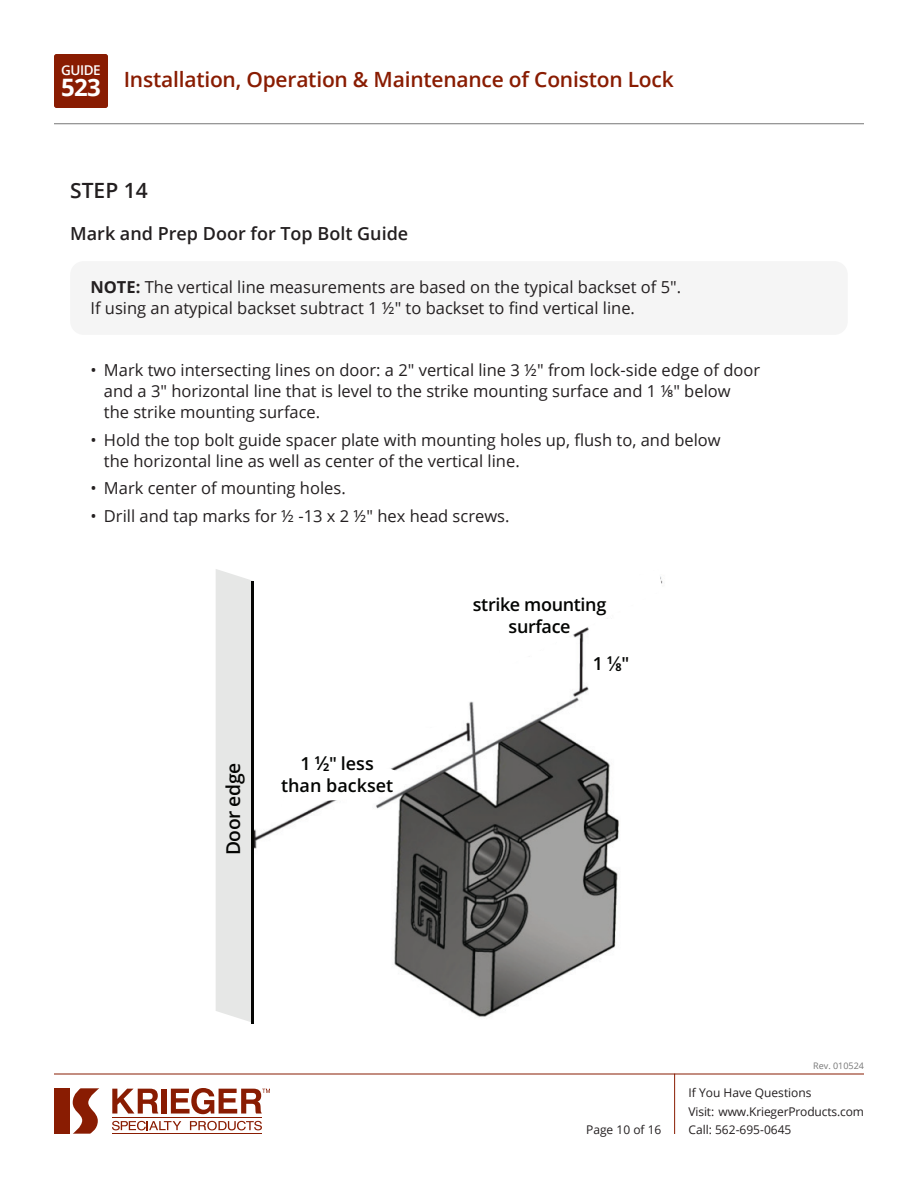
<style>
.page{position:relative;width:918px;height:1188px;background:#fff}
.page>*{position:absolute;margin:0;border:0;box-sizing:border-box;transform-origin:0 0}
.t1{font:700 24px "Open Sans";color:#fff}
.t2{font:600 21px "Open Sans";letter-spacing:-.01em;color:#891c02}
.Subheadline_12pt_-_Rule{font:600 21px "Open Sans";color:#231f20}
.t3{font:600 19.2px "Open Sans";letter-spacing:-.02em;color:#040503}
.Illustration_Title_-_Semibold{font:600 18px "Open Sans";color:#231f20}
.t4{font:600 18px/21.6px "Open Sans";letter-spacing:-.02em;color:#040503;text-align:center}
.t5{font:600 18px/22px "Open Sans";color:#040503;text-align:center}
.IG_Print_Body_Text{font:16.5px/21px "Open Sans";color:#231f20}
.t6{font:600 13.5px "Open Sans";letter-spacing:-.035em;color:#fff}
.t7{font:12px/18.5px "Open Sans";color:#231f20}
.t8{font:9px "Open Sans";color:#777}
.s1{font-weight:700}
.s2{font-size:19.2px}
.s3{font-weight:700;font-size:10.8px}
.s4{font-weight:400;font-size:20.4px}
</style>
<div class="page">
<div style="left:54px;top:1088px;width:16px;height:46px;background:#891c02"></div>
<svg style="left:73px;top:1088px;width:26px;height:46px"></svg>
<svg style="left:112px;top:1089px;width:46px;height:25px"></svg>
<div style="left:161px;top:1089px;width:6px;height:25px;background:#891c02"></div>
<hr style="left:112px;top:1117px;width:150px;height:1px;background:#891c02">
<svg style="left:112px;top:1121px;width:69px;height:9px"></svg>
<svg style="left:190px;top:1121px;width:72px;height:9px"></svg>
<hr style="left:112px;top:1133px;width:150px;height:1px;background:#891c02">
<svg style="left:171px;top:1088px;width:99px;height:26px"></svg>
<hr style="left:54px;top:1074px;width:810px;height:1px;background:#891c02">
<hr style="left:674px;top:1074px;width:1px;height:60px;background:#891c02">
<hr style="left:54px;top:123px;width:810px;height:1px;background:#777">
<div style="left:54px;top:54px;width:54px;height:54px;background:#891c02;border-radius:2px"></div>
<div style="left:70px;top:261px;width:778px;height:74px;background:#f5f5f5;border-radius:14px"></div>
<img style="left:253px;top:581px;width:410px;height:443px">
<div style="left:216px;top:569px;width:37px;height:453px;background:#e6e7e6"></div>
<hr style="left:251px;top:581px;width:2px;height:443px;background:#040503">
<svg style="left:497px;top:576px;width:165px;height:95px"></svg>
<svg style="left:275px;top:725px;width:168px;height:100px"></svg>
<div style="left:586px;top:644px;width:41px;height:34px;background:#fff"></div>
<p class="t6" style="left:61px;top:61px;width:41px">GUIDE</p>
<h1 class="t1" style="left:61px;top:70px;width:41px">523</h1>
<p class="t2" style="left:124px;top:65px;width:552px">Installation, Operation &amp; Maintenance of Coniston Lock</p>
<p class="Subheadline_12pt_-_Rule" style="left:70px;top:176px;width:79px">STEP 14</p>
<p class="Illustration_Title_-_Semibold" style="left:70px;top:221px;width:340px">Mark and Prep Door for Top Bolt Guide</p>
<p class="IG_Print_Body_Text" style="left:90px;top:276px;width:592px"><span class="s1">NOTE:</span> The vertical line measurements are based on the typical backset of 5".<br>If using an atypical backset subtract 1 ½" to backset to find vertical line.</p>
<p class="IG_Print_Body_Text" style="left:104px;top:359px;width:658px;text-indent:-14px">• Mark two intersecting lines on door: a 2" vertical line 3 ½" from lock-side edge of door and a 3" horizontal line that is level to the strike mounting surface and 1 ⅛" below<br>the strike mounting surface.</p>
<p class="IG_Print_Body_Text" style="left:104px;top:429px;width:618px;text-indent:-14px">• Hold the top bolt guide spacer plate with mounting holes up, flush to, and below the horizontal line as well as center of the vertical line.</p>
<p class="IG_Print_Body_Text" style="left:90px;top:478px;width:257px">• Mark center of mounting holes.</p>
<p class="IG_Print_Body_Text" style="left:90px;top:505px;width:421px">• Drill and tap marks for ½ -13 x 2 ½" hex head screws.</p>
<p class="t4" style="left:473px;top:593px;width:135px">strike mounting surface</p>
<p class="t3" style="left:220px;top:855px;width:94px;rotate:-90deg">Door edge</p>
<p class="t5" style="left:281px;top:752px;width:114px">1 <sup>1</sup><span class="s2">⁄</span><span class="s3">2</span>" less than backset</p>
<p class="t4" style="left:593px;top:653px;width:38px">1 <sup>1</sup><span class="s4">⁄</span><span class="s3">8</span>"</p>
<p class="t7" style="left:586px;top:1120px;width:77px">Page 10 of 16</p>
<p class="t8" style="left:813px;top:1060px;width:52px">Rev. 010524</p>
<p class="t7" style="left:688px;top:1083px;width:177px">If You Have Questions<br>Visit: www.KriegerProducts.com<br>Call: 562-695-0645</p>
</div>
